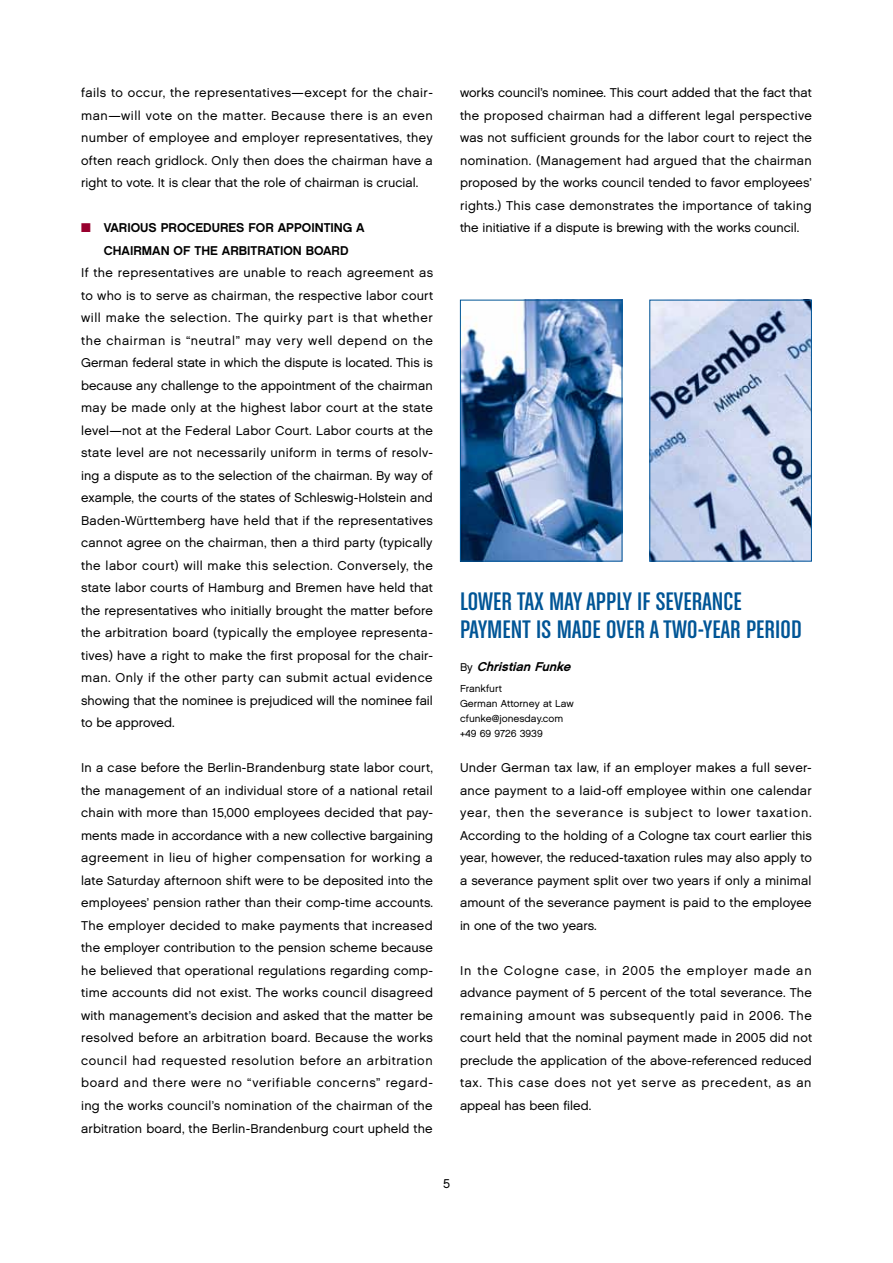
<style>
.page{position:relative;width:893px;height:1263px;background:#fff}
.page>*{position:absolute;margin:0;border:0;box-sizing:border-box;transform-origin:0 0}
.t1{font:27px/27.8px "Chalet Comprime Cologne Sixty";letter-spacing:.005em;color:#005596;scale:1.1 1}
.t2{font:12.75px/22.5px "Chalet London Nineteen Sixty";color:#000;text-align:justify}
.t3{font:12.75px/22.5px "Chalet New York Nineteen Sixty";color:#000;text-align:center}
.t4{font:italic 12.75px "Chalet New York Nineteen Sixty";color:#000}
.t5{font:10.2px/15px "Chalet London Nineteen Sixty";color:#000}
.s1{color:#98002e}
.s2{font-family:"Chalet London Nineteen Sixty";font-style:normal;font-size:11.25px}
</style>
<div class="page">
<img style="left:462px;top:302px;width:158px;height:257px">
<div style="left:460px;top:300px;width:162px;height:261px;border:1px solid #005596"></div>
<img style="left:651px;top:302px;width:159px;height:257px">
<div style="left:649px;top:300px;width:163px;height:261px;border:1px solid #005596"></div>
<p class="t2" style="left:81px;top:81px;width:353px">fails to occur, the representatives—except for the chair&shy;man—will vote on the matter. Because there is an even number of employee and employer representatives, they often reach gridlock. Only then does the chairman have a right to vote. It is clear that the role of chairman is crucial.</p>
<p class="t3" style="left:81px;top:216px;width:285px"><span class="s1">■</span> VARIOUS PROCEDURES FOR APPOINTING A<br>CHAIRMAN OF THE ARBITRATION BOARD</p>
<p class="t2" style="left:81px;top:261px;width:353px">If the representatives are unable to reach agreement as to who is to serve as chairman, the respective labor court will make the selection. The quirky part is that whether the chairman is “neutral” may very well depend on the German federal state in which the dispute is located. This is because any challenge to the appointment of the chairman may be made only at the highest labor court at the state level—not at the Federal Labor Court. Labor courts at the state level are not necessarily uniform in terms of resolv&shy;ing a dispute as to the selection of the chairman. By way of example, the courts of the states of Schleswig-Holstein and Baden-Württemberg have held that if the representatives cannot agree on the chairman, then a third party (typically the labor court) will make this selection. Conversely, the state labor courts of Hamburg and Bremen have held that the representatives who initially brought the matter before the arbitration board (typically the employee representa&shy;tives) have a right to make the first proposal for the chair&shy;man. Only if the other party can submit actual evidence showing that the nominee is prejudiced will the nominee fail to be approved.</p>
<p class="t2" style="left:81px;top:757px;width:353px">I n a case before the Berlin-Brandenburg state labor court, the management of an individual store of a national retail chain with more than 15,000 employees decided that pay&shy;ments made in accordance with a new collective bargaining agreement in lieu of higher compensation for working a late Saturday afternoon shift were to be deposited into the employees’ pension rather than their comp-time accounts.<br>The employer decided to make payments that increased the employer contribution to the pension scheme because he believed that operational regulations regarding comp&shy;time accounts did not exist. The works council disagreed with management’s decision and asked that the matter be resolved before an arbitration board. Because the works council had requested resolution before an arbitration board and there were no “verifiable concerns” regard&shy;ing the works council’s nomination of the chairman of the arbitration board, the Berlin-Brandenburg court upheld the</p>
<p class="t2" style="left:460px;top:82px;width:353px">works council’s nominee. This court added that the fact that the proposed chairman had a different legal perspective was not sufficient grounds for the labor court to reject the nomination. (Management had argued that the chairman proposed by the works council tended to favor employees’ rights.) This case demonstrates the importance of taking the initiative if a dispute is brewing with the works council.</p>
<h1 class="t1" style="left:460px;top:587px;width:312px">LOWER TAX MAY APPLY IF SEVERANCE<br>PAYMENT IS MADE OVER A TWO-YEAR PERIOD</h1>
<p class="t4" style="left:460px;top:658px;width:116px"><span class="s2">B y</span> ChristianFunke</p>
<p class="t5" style="left:460px;top:681px;width:115px">Frankfurt<br>German Attorney at Law cfunke@jonesday.com +49 69 9726 3939</p>
<p class="t2" style="left:460px;top:756px;width:353px">Under German tax law, if an employer makes a full sever&shy;ance payment to a laid-off employee within one calendar year, then the severance is subject to lower taxation.<br>According to the holding of a Cologne tax court earlier this year, however, the reduced-taxation rules may also apply to a severance payment split over two years if only a minimal amount of the severance payment is paid to the employee in one of the two years.</p>
<p class="t2" style="left:460px;top:959px;width:353px">I n the Cologne case, in 2005 the employer made an advance payment of 5 percent of the total severance. The remaining amount was subsequently paid in 2006. The court held that the nominal payment made in 2005 did not preclude the application of the above-referenced reduced tax. This case does not yet serve as precedent, as an appeal has been filed.</p>
<p class="t2" style="left:443px;top:1172px;width:8px">5</p>
</div>
